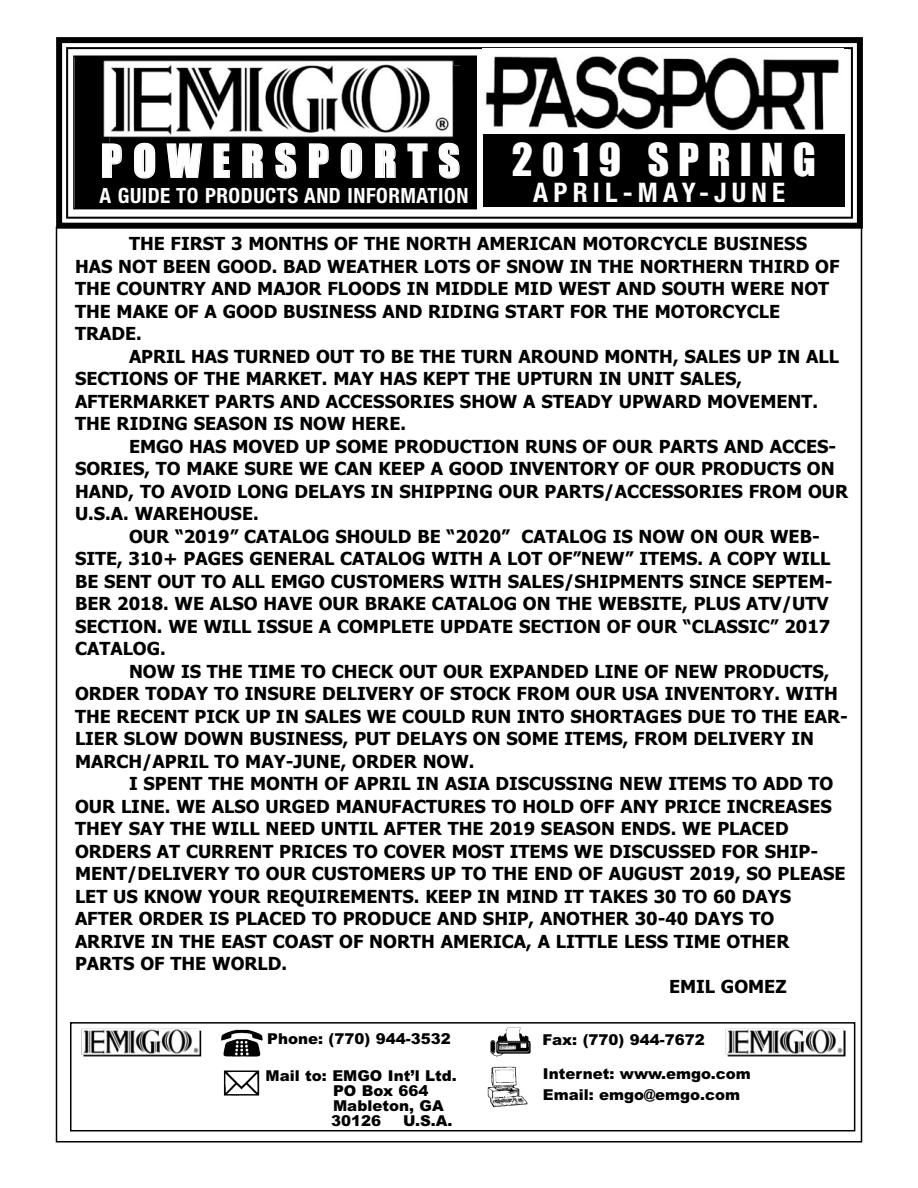
<style>
.page{position:relative;width:918px;height:1188px;background:#fff}
.page>*{position:absolute;margin:0;border:0;box-sizing:border-box;transform-origin:0 0}
.t1{font:42px "Impact";letter-spacing:.265em;color:#fff}
.t2{font:42px "Impact";letter-spacing:.215em;color:#fff}
.t3{font:700 condensed 27px "Helvetica Neue";letter-spacing:.19em;color:#fff}
.t4{font:700 condensed 21px "Helvetica Neue";letter-spacing:.025em;color:#fff}
.t5{font:700 18px/22.5px "Tahoma";color:#000}
.t6{font:900 15px/15px "Arial";color:#000}
</style>
<div class="page">
<div style="left:56px;top:37px;width:807px;height:192px;border:6px solid #000"></div>
<div style="left:66px;top:47px;width:787px;height:172px;border:2px solid #000"></div>
<img style="left:483px;top:49px;width:360px;height:86px">
<div style="left:75px;top:57px;width:400px;height:151px;background:#000"></div>
<div style="left:73px;top:56px;width:404px;height:153px;border:2px solid #000"></div>
<img style="left:103px;top:60px;width:357px;height:82px">
<img style="left:221px;top:1027px;width:404px;height:81px">
<div style="left:70px;top:1022px;width:785px;height:109px;border:2px solid #000"></div>
<img style="left:81px;top:1029px;width:120px;height:27px">
<img style="left:726px;top:1029px;width:119px;height:27px">
<div style="left:483px;top:135px;width:362px;height:72px;background:#000"></div>
<h1 class="t1" style="left:101px;top:138px;width:361px">POWERSPORTS</h1>
<h1 class="t2" style="left:512px;top:137px;width:306px">2019 SPRING</h1>
<h2 class="t3" style="left:533px;top:176px;width:253px">APRIL-MAY-JUNE</h2>
<p class="t4" style="left:100px;top:183px;width:370px">A GUIDE TO PRODUCTS AND INFORMATION</p>
<p class="t5" style="left:75px;top:233px;width:766px;text-indent:54px">THE FIRST 3 MONTHS OF THE NORTH AMERICAN MOTORCYCLE BUSINESS HAS NOT BEEN GOOD. BAD WEATHER LOTS OF SNOW IN THE NORTHERN THIRD OF THE COUNTRY AND MAJOR FLOODS IN MIDDLE MID WEST AND SOUTH WERE NOT THE MAKE OF A GOOD BUSINESS AND RIDING START FOR THE MOTORCYCLE TRADE.</p>
<p class="t5" style="left:75px;top:345px;width:766px;text-indent:54px">APRIL HAS TURNED OUT TO BE THE TURN AROUND MONTH, SALES UP IN ALL SECTIONS OF THE MARKET. MAY HAS KEPT THE UPTURN IN UNIT SALES, AFTERMARKET PARTS AND ACCESSORIES SHOW A STEADY UPWARD MOVEMENT.<br>THE RIDING SEASON IS NOW HERE.</p>
<p class="t5" style="left:129px;top:435px;width:709px">EMGO HAS MOVED UP SOME PRODUCTION RUNS OF OUR PARTS AND ACCES-</p>
<p class="t5" style="left:75px;top:458px;width:761px">SORIES, TO MAKE SURE WE CAN KEEP A GOOD INVENTORY OF OUR PRODUCTS ON</p>
<p class="t5" style="left:75px;top:480px;width:775px">HAND, TO AVOID LONG DELAYS IN SHIPPING OUR PARTS/ACCESSORIES FROM OUR</p>
<p class="t5" style="left:75px;top:503px;width:185px">U.S.A. WAREHOUSE.</p>
<p class="t5" style="left:129px;top:525px;width:692px">OUR “2019” CATALOG SHOULD BE “2020” CATALOG IS NOW ON OUR WEB-</p>
<p class="t5" style="left:75px;top:548px;width:757px">SITE, 310+ PAGES GENERAL CATALOG WITH A LOT OF”NEW” ITEMS. A COPY WILL</p>
<p class="t5" style="left:75px;top:570px;width:759px">BE SENT OUT TO ALL EMGO CUSTOMERS WITH SALES/SHIPMENTS SINCE SEPTEM-</p>
<p class="t5" style="left:75px;top:593px;width:755px">BER 2018. WE ALSO HAVE OUR BRAKE CATALOG ON THE WEBSITE, PLUS ATV/UTV</p>
<p class="t5" style="left:75px;top:615px;width:757px">SECTION. WE WILL ISSUE A COMPLETE UPDATE SECTION OF OUR “CLASSIC” 2017</p>
<p class="t5" style="left:75px;top:638px;width:92px">CATALOG.</p>
<p class="t5" style="left:129px;top:660px;width:702px">NOW IS THE TIME TO CHECK OUT OUR EXPANDED LINE OF NEW PRODUCTS,</p>
<p class="t5" style="left:75px;top:683px;width:764px">ORDER TODAY TO INSURE DELIVERY OF STOCK FROM OUR USA INVENTORY. WITH</p>
<p class="t5" style="left:75px;top:705px;width:775px">THE RECENT PICK UP IN SALES WE COULD RUN INTO SHORTAGES DUE TO THE EAR-</p>
<p class="t5" style="left:75px;top:728px;width:740px">LIER SLOW DOWN BUSINESS, PUT DELAYS ON SOME ITEMS, FROM DELIVERY IN</p>
<p class="t5" style="left:75px;top:750px;width:401px">MARCH/APRIL TO MAY-JUNE, ORDER NOW.</p>
<p class="t5" style="left:129px;top:773px;width:706px">I SPENT THE MONTH OF APRIL IN ASIA DISCUSSING NEW ITEMS TO ADD TO</p>
<p class="t5" style="left:75px;top:795px;width:758px">OUR LINE. WE ALSO URGED MANUFACTURES TO HOLD OFF ANY PRICE INCREASES</p>
<p class="t5" style="left:75px;top:818px;width:715px">THEY SAY THE WILL NEED UNTIL AFTER THE 2019 SEASON ENDS. WE PLACED</p>
<p class="t5" style="left:75px;top:840px;width:745px">ORDERS AT CURRENT PRICES TO COVER MOST ITEMS WE DISCUSSED FOR SHIP-</p>
<p class="t5" style="left:75px;top:863px;width:772px">MENT/DELIVERY TO OUR CUSTOMERS UP TO THE END OF AUGUST 2019, SO PLEASE</p>
<p class="t5" style="left:75px;top:885px;width:718px">LET US KNOW YOUR REQUIREMENTS. KEEP IN MIND IT TAKES 30 TO 60 DAYS</p>
<p class="t5" style="left:75px;top:908px;width:701px">AFTER ORDER IS PLACED TO PRODUCE AND SHIP, ANOTHER 30-40 DAYS TO</p>
<p class="t5" style="left:75px;top:930px;width:716px">ARRIVE IN THE EAST COAST OF NORTH AMERICA, A LITTLE LESS TIME OTHER</p>
<p class="t5" style="left:75px;top:953px;width:214px">PARTS OF THE WORLD.</p>
<p class="t5" style="left:669px;top:975px;width:119px">EMIL GOMEZ</p>
<p class="t6" style="left:267px;top:1031px;width:185px">Phone: (770) 944-3532</p>
<p class="t6" style="left:543px;top:1032px;width:164px">Fax: (770) 944-7672</p>
<p class="t6" style="left:331px;top:1069px;width:127px;text-indent:-66px">Mail to: EMGO Int’l Ltd.<br>PO Box 664<br>Mableton, GA<br>30126</p>
<p class="t6" style="left:543px;top:1063px;width:210px;line-height:21px">Internet: www.emgo.com<br>Email: emgo@emgo.com</p>
<p class="t6" style="left:403px;top:1114px;width:51px">U.S.A.</p>
</div>
